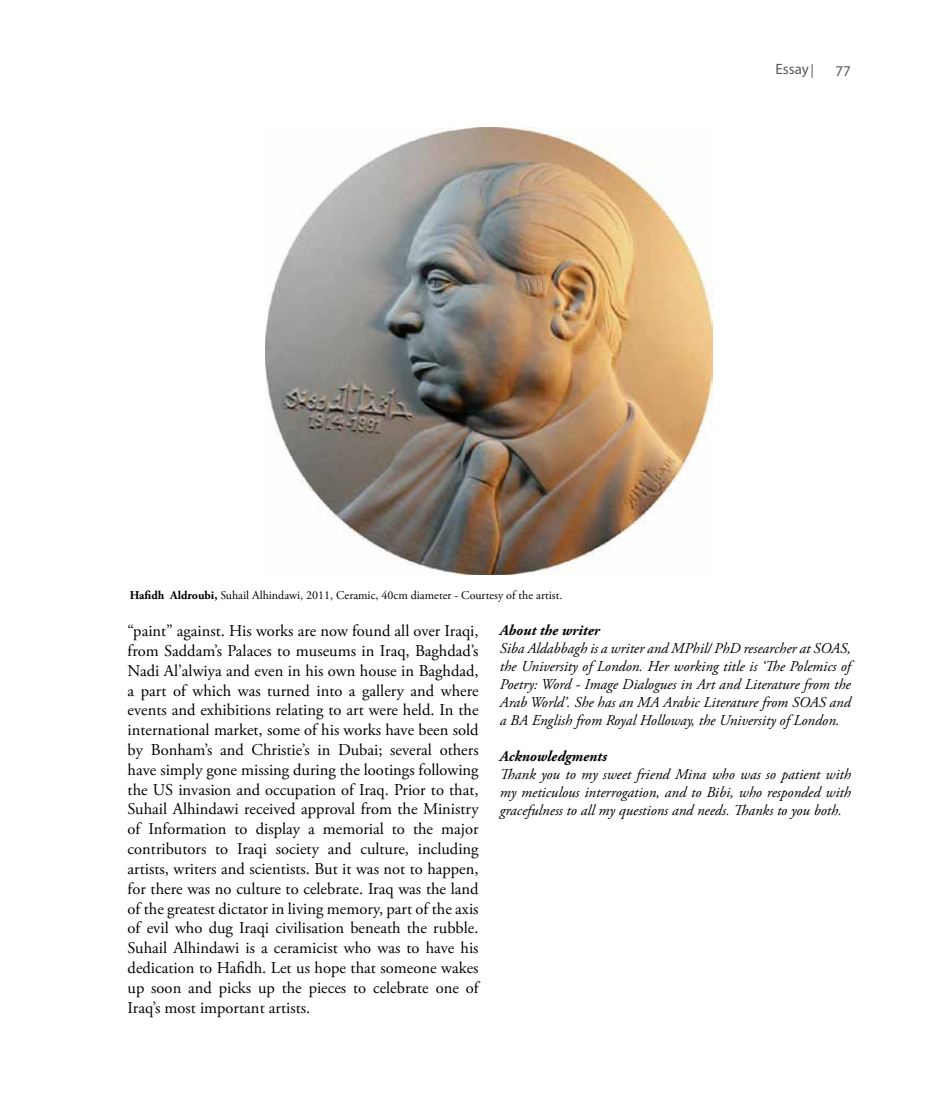
<style>
.page{position:relative;width:936px;height:1106px;background:#fff}
.page>*{position:absolute;margin:0;border:0;box-sizing:border-box;transform-origin:0 0}
.t1{font:16.5px/19.8px "Adobe Garamond Pro";color:#000;text-align:justify}
.t2{font:italic 15px/18px "Adobe Garamond Pro";color:#000;text-align:justify}
.t3{font:italic 700 15px "Adobe Garamond Pro";color:#000}
.t4{font:15px "Myriad Pro";color:#58595b}
.t5{font:12px "Adobe Garamond Pro";color:#000}
.s1{font-weight:700}
</style>
<div class="page">
<svg style="left:811px;top:64px;width:1px;height:14px"></svg>
<img style="left:266px;top:128px;width:446px;height:446px">
<p class="t5" style="left:130px;top:588px;width:434px"><span class="s1">Hafidh Aldroubi,</span> Suhail Alhindawi, 2011, Ceramic, 40cm diameter - Courtesy of the artist.</p>
<p class="t4" style="left:775px;top:60px;width:35px">Essay</p>
<p class="t4" style="left:835px;top:62px;width:17px">77</p>
<p class="t1" style="left:128px;top:621px;width:352px">“paint” against. His works are now found all over Iraqi, from Saddam’s Palaces to museums in Iraq, Baghdad’s Nadi Al’alwiya and even in his own house in Baghdad, a part of which was turned into a gallery and where events and exhibitions relating to art were held. In the international market, some of his works have been sold by Bonham’s and Christie’s in Dubai; several others have simply gone missing during the lootings following the US invasion and occupation of Iraq. Prior to that, Suhail Alhindawi received approval from the Ministry of Information to display a memorial to the major contributors to Iraqi society and culture, including artists, writers and scientists. But it was not to happen, for there was no culture to celebrate. Iraq was the land of the greatest dictator in living memory, part of the axis of evil who dug Iraqi civilisation beneath the rubble.<br>Suhail Alhindawi is a ceramicist who was to have his dedication to Hafidh. Let us hope that someone wakes up soon and picks up the pieces to celebrate one of Iraq’s most important artists.</p>
<p class="t3" style="left:500px;top:621px;width:101px">About the writer</p>
<p class="t2" style="left:500px;top:640px;width:352px">Siba Aldabbagh is a writer and MPhil/ PhD researcher at SOAS, the University of London. Her working title is ‘The Polemics of Poetry: Word - Image Dialogues in Art and Literature from the Arab World’. She has an MA Arabic Literature from SOAS and a BA English from Royal Holloway, the University of London.</p>
<p class="t3" style="left:500px;top:747px;width:109px">Acknowledgments</p>
<p class="t2" style="left:500px;top:766px;width:352px">Thank you to my sweet friend Mina who was so patient with my meticulous interrogation, and to Bibi, who responded with gracefulness to all my questions and needs. Thanks to you both.</p>
</div>
